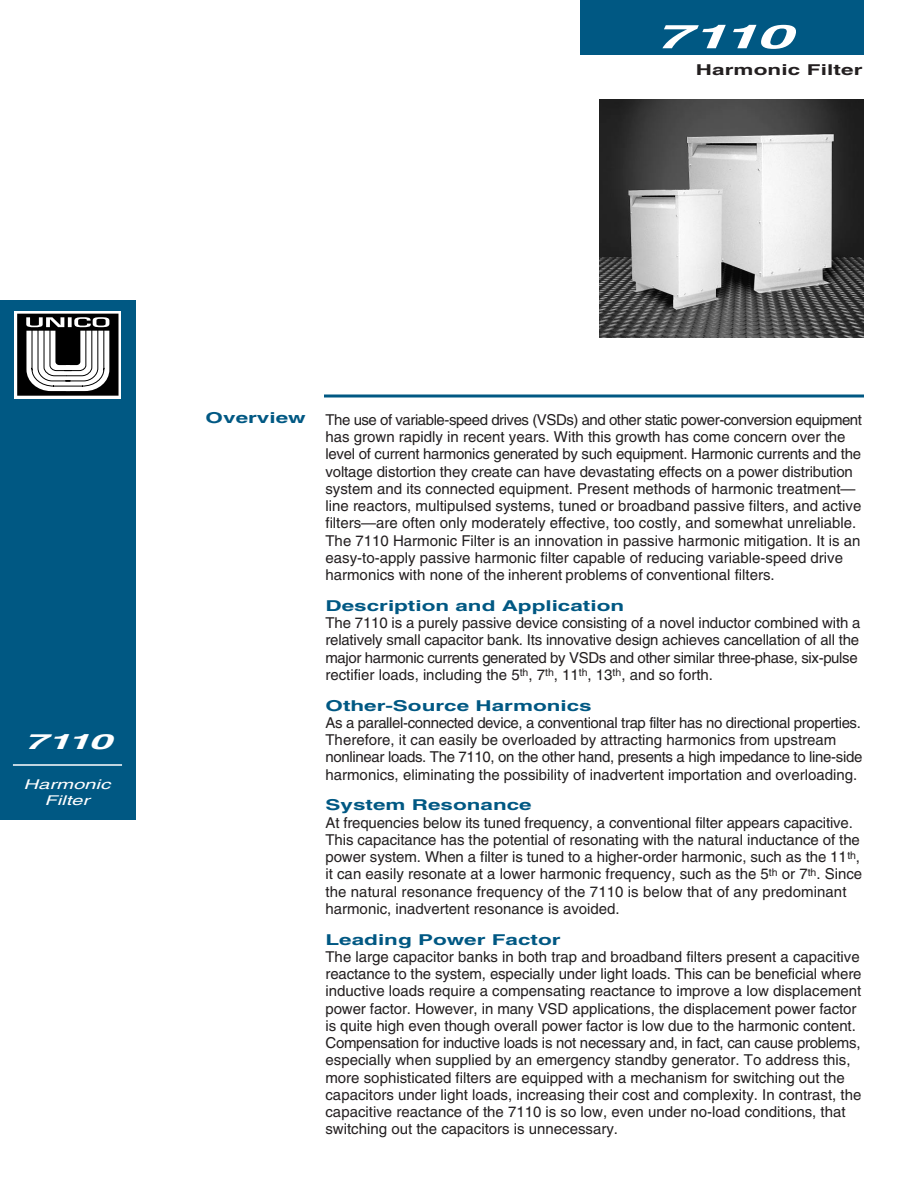
<style>
.page{position:relative;width:918px;height:1188px;background:#fff}
.page>*{position:absolute;margin:0;border:0;box-sizing:border-box;transform-origin:0 0}
.t1{font:italic 700 33px "Helvetica";color:#fff;scale:2 1}
.t2{font:italic 700 21px "Helvetica";color:#fff;scale:2 1}
.t3{font:15px/17.2px "Helvetica";color:#231f20}
.t4{font:700 15px "Helvetica";color:#005883;scale:1.5 1}
.t5{font:700 15px "Helvetica";letter-spacing:.005em;color:#231f20;scale:1.5 1}
.t6{font:italic 13.5px/16.2px "Helvetica";color:#fff;text-align:center;scale:1.5 1}
</style>
<div class="page">
<svg style="left:324px;top:394px;width:540px;height:4px;background:#3f81a1"></svg>
<div style="left:580px;top:0;width:284px;height:56px;background:#005883"></div>
<div style="left:0;top:300px;width:135px;height:520px;background:#005883"></div>
<hr style="left:13px;top:764px;width:109px;height:2px;background:#fff">
<svg style="left:14px;top:311px;width:107px;height:87px"></svg>
<div style="left:17px;top:314px;width:102px;height:82px;background:#000"></div>
<svg style="left:26px;top:317px;width:83px;height:74px"></svg>
<img style="left:599px;top:99px;width:265px;height:239px">
<h1 class="t1" style="left:654px;top:25px;width:70px">7110</h1>
<p class="t5" style="left:696px;top:65px;width:113px">Harmonic Filter</p>
<h2 class="t2" style="left:24px;top:734px;width:45px">7110</h2>
<p class="t6" style="left:24px;top:777px;width:59px">Harmonic<br>Filter</p>
<p class="t4" style="left:206px;top:412px;width:68px">Overview</p>
<p class="t3" style="left:326px;top:412px;width:538px">The use of variable-speed drives (VSDs) and other static power-conversion equipment has grown rapidly in recent years. With this growth has come concern over the level of current harmonics generated by such equipment. Harmonic currents and the voltage distortion they create can have devastating effects on a power distribution system and its connected equipment. Present methods of harmonic treatment— line reactors, multipulsed systems, tuned or broadband passive filters, and active filters—are often only moderately effective, too costly, and somewhat unreliable.<br>The 7110 Harmonic Filter is an innovation in passive harmonic mitigation. It is an easy-to-apply passive harmonic filter capable of reducing variable-speed drive harmonics with none of the inherent problems of conventional filters.</p>
<p class="t4" style="left:326px;top:600px;width:201px">Description and Application</p>
<p class="t3" style="left:326px;top:616px;width:537px">The 7110 is a purely passive device consisting of a novel inductor combined with a relatively small capacitor bank. Its innovative design achieves cancellation of all the major harmonic currents generated by VSDs and other similar three-phase, six-pulse rectifier loads, including the 5<sup>th</sup>, 7<sup>th</sup>, 11<sup>th</sup>, 13<sup>th</sup>, and so forth.</p>
<p class="t4" style="left:326px;top:700px;width:179px">Other-Source Harmonics</p>
<p class="t3" style="left:326px;top:715px;width:538px">As a parallel-connected device, a conventional trap filter has no directional properties.<br>Therefore, it can easily be overloaded by attracting harmonics from upstream nonlinear loads. The 7110, on the other hand, presents a high impedance to line-side harmonics, eliminating the possibility of inadvertent importation and overloading.</p>
<p class="t4" style="left:326px;top:800px;width:139px">System Resonance</p>
<p class="t3" style="left:325px;top:815px;width:538px">At frequencies below its tuned frequency, a conventional filter appears capacitive.<br>This capacitance has the potential of resonating with the natural inductance of the power system. When a filter is tuned to a higher-order harmonic, such as the 11<sup>th</sup>, it can easily resonate at a lower harmonic frequency, such as the 5<sup>th</sup> or 7<sup>th</sup>. Since the natural resonance frequency of the 7110 is below that of any predominant harmonic, inadvertent resonance is avoided.</p>
<p class="t4" style="left:326px;top:934px;width:158px">Leading Power Factor</p>
<p class="t3" style="left:326px;top:949px;width:538px">The large capacitor banks in both trap and broadband filters present a capacitive reactance to the system, especially under light loads. This can be beneficial where inductive loads require a compensating reactance to improve a low displacement power factor. However, in many VSD applications, the displacement power factor is quite high even though overall power factor is low due to the harmonic content.<br>Compensation for inductive loads is not necessary and, in fact, can cause problems, especially when supplied by an emergency standby generator. To address this, more sophisticated filters are equipped with a mechanism for switching out the capacitors under light loads, increasing their cost and complexity. In contrast, the capacitive reactance of the 7110 is so low, even under no-load conditions, that switching out the capacitors is unnecessary.</p>
</div>
